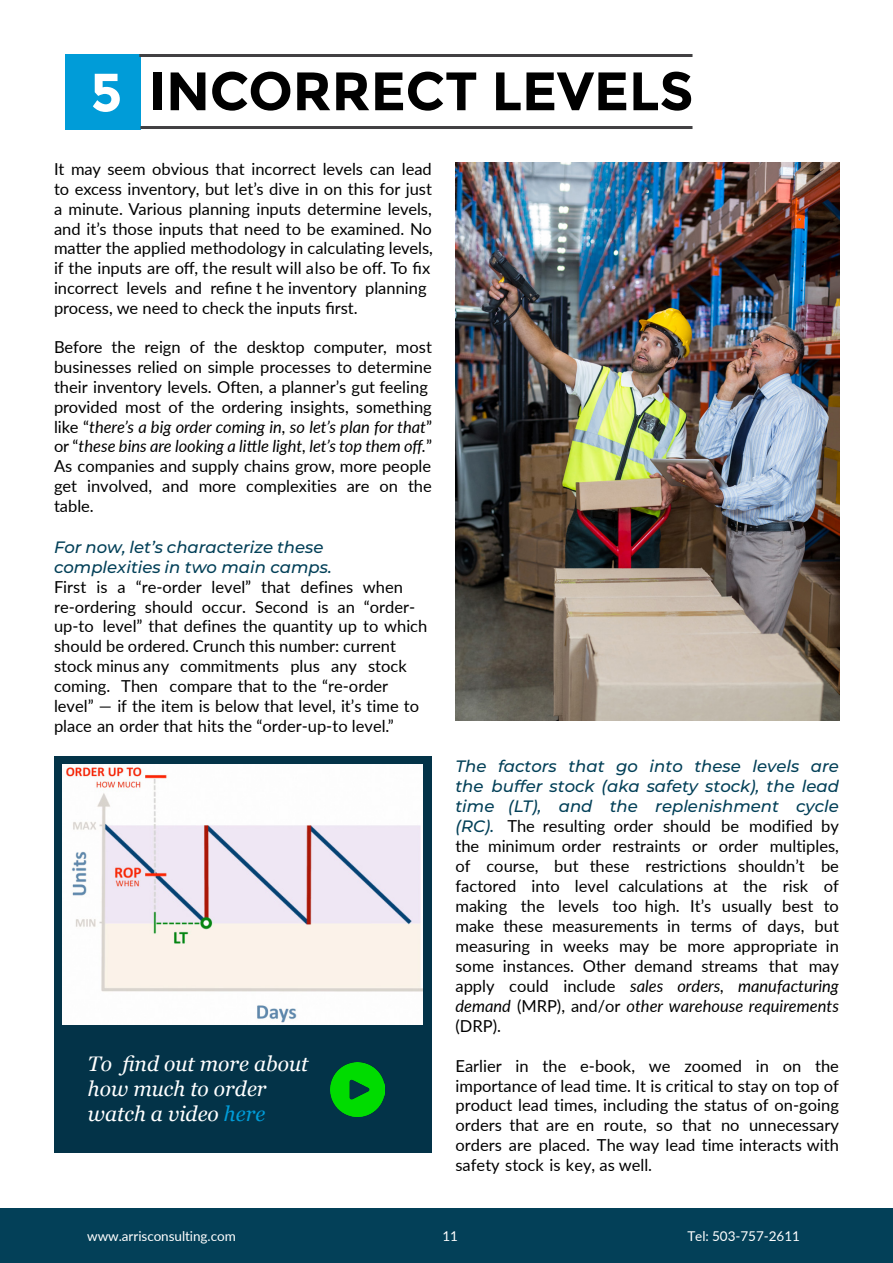
<style>
.page{position:relative;width:893px;height:1263px;background:#fff}
.page>*{position:absolute;margin:0;border:0;box-sizing:border-box;transform-origin:0 0}
.t1{font:700 54px "Montserrat";letter-spacing:-.005em;color:#000}
.t2{font:700 54px "Montserrat";color:#fff}
.t3{font:italic 21px/25.2px "Georgia";color:#fff}
.t4{font:16.5px/20px "Lato";color:#000}
.t5{font:13.5px "Lato";letter-spacing:-.005em;color:#fff}
.s1{font-style:italic}
.s2{font-family:"Montserrat";font-weight:500;font-style:italic;color:#034058}
.s3{color:#009cd8}
</style>
<div class="page">
<div style="left:54px;top:756px;width:377px;height:396px;background:#033348"></div>
<div style="left:65px;top:54px;width:75px;height:75px;background:#009cd8"></div>
<hr style="left:139px;top:54px;width:553px;height:3px;background:#414042">
<hr style="left:140px;top:126px;width:552px;height:3px;background:#414042">
<img style="left:63px;top:764px;width:360px;height:261px">
<img style="left:455px;top:162px;width:384px;height:558px">
<img style="left:331px;top:1062px;width:54px;height:54px">
<div style="left:0;top:1209px;width:893px;height:54px;background:#034058"></div>
<p class="t2" style="left:90px;top:60px;width:34px">5</p>
<p class="t1" style="left:149px;top:59px;width:547px">INCORRECT LEVELS</p>
<p class="t4" style="left:54px;top:159px;width:381px">It may seem obvious that incorrect levels can lead to excess inventory, but let’s dive in on this for just a minute. Various planning inputs determine levels, and it’s those inputs that need to be examined. No matter the applied methodology in calculating levels, if the inputs are off, the result will also be off. To fix incorrect levels and refine t he inventory planning process, we need to check the inputs first.</p>
<p class="t4" style="left:54px;top:337px;width:380px">Before the reign of the desktop computer, most businesses relied on simple processes to determine their inventory levels. Often, a planner’s gut feeling provided most of the ordering insights, something like “<span class="s1">there’s a big order coming in, so let’s plan for that</span>” or “<span class="s1">these bins are looking a little light, let’s top them off.</span>” As companies and supply chains grow, more people get involved, and more complexities are on the table.</p>
<p class="t4" style="left:54px;top:536px;width:375px"><span class="s2">For now, let’s characterize these complexities in two main camps.<br></span>First is a “re-order level” that defines when re-ordering should occur. Second is an “order&shy;up-to level” that defines the quantity up to which should be ordered. Crunch this number: current stock minus any commitments plus any stock coming. Then compare that to the “re-order level” — if the item is below that level, it’s time to place an order that hits the “order-up-to level.”</p>
<p class="t3" style="left:88px;top:1051px;width:222px">To find out more about how much to order watch a video <span class="s3">here</span></p>
<p class="t4" style="left:455px;top:755px;width:385px;text-align:justify"><span class="s2">The factors that go into these levels are the buffer stock (aka safety stock), the lead time (LT), and the replenishment cycle (RC).</span> The resulting order should be modified by the minimum order restraints or order multiples, of course, but these restrictions shouldn’t be factored into level calculations at the risk of making the levels too high. It’s usually best to make these measurements in terms of days, but measuring in weeks may be more appropriate in some instances. Other demand streams that may apply could include <span class="s1">sales orders, manufacturing demand</span> (MRP), and/or <span class="s1">other warehouse requirements </span>(DRP).</p>
<p class="t4" style="left:455px;top:1055px;width:385px;text-align:justify">Earlier in the e-book, we zoomed in on the importance of lead time. It is critical to stay on top of product lead times, including the status of on-going orders that are en route, so that no unnecessary orders are placed. The way lead time interacts with safety stock is key, as well.</p>
<p class="t5" style="left:87px;top:1226px;width:150px">www.arrisconsulting.com</p>
<p class="t5" style="left:442px;top:1226px;width:17px">11</p>
<p class="t5" style="left:687px;top:1226px;width:114px">Tel: 503-757-2611</p>
</div>
